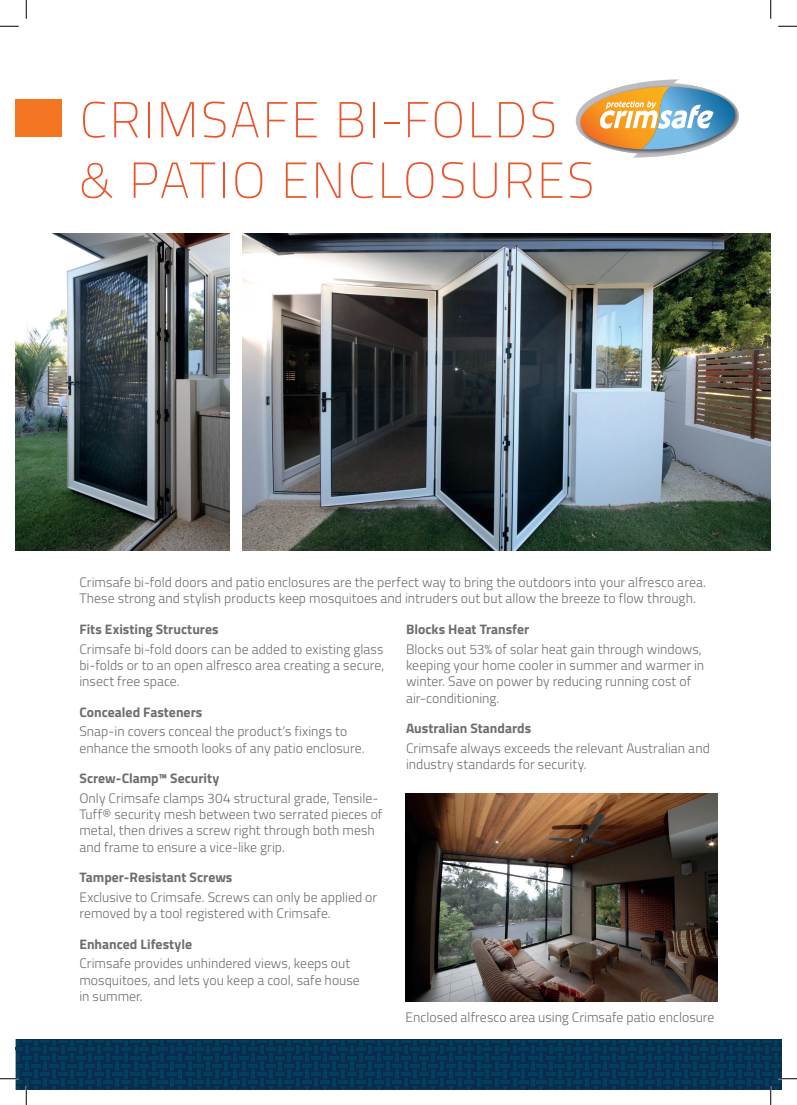
<style>
.page{position:relative;width:797px;height:1105px;background:#fff}
.page>*{position:absolute;margin:0;border:0;box-sizing:border-box;transform-origin:0 0}
.t1{font:100 50.38px/60.5px "Titillium";letter-spacing:.05em;color:#ec5328}
.t2{font:300 13.75px/16.2px "Titillium";color:#6c6d70}
.t3{font:700 13.75px "Titillium";color:#6c6d70}
</style>
<div class="page">
<div style="left:16px;top:100px;width:46px;height:37px;background:#f47521"></div>
<img style="left:242px;top:234px;width:528px;height:317px">
<img style="left:405px;top:793px;width:312px;height:208px">
<img style="left:16px;top:234px;width:213px;height:317px">
<svg style="left:575px;top:79px;width:164px;height:78px"></svg>
<svg style="left:0;top:25px;width:19px;height:2px"></svg>
<svg style="left:778px;top:25px;width:19px;height:2px"></svg>
<svg style="left:25px;top:0;width:2px;height:19px"></svg>
<svg style="left:770px;top:0;width:1px;height:19px"></svg>
<svg style="left:0;top:1040px;width:797px;height:65px"></svg>
<h1 class="t1" style="left:79px;top:87px;width:516px">CRIMSAFE BI-FOLDS &amp; PATIO ENCLOSURES</h1>
<p class="t2" style="left:79px;top:573px;width:628px">Crimsafe bi-fold doors and patio enclosures are the perfect way to bring the outdoors into your alfresco area.<br>These strong and stylish products keep mosquitoes and intruders out but allow the breeze to flow through.</p>
<p class="t3" style="left:79px;top:618px;width:141px">Fits Existing Structures</p>
<p class="t2" style="left:79px;top:640px;width:306px;text-align:justify">Crimsafe bi-fold doors can be added to existing glass bi-folds or to an open alfresco area creating a secure, insect free space.</p>
<p class="t3" style="left:79px;top:701px;width:124px">Concealed Fasteners</p>
<p class="t2" style="left:79px;top:723px;width:286px">Snap-in covers conceal the product’s fixings to enhance the smooth looks of any patio enclosure.</p>
<p class="t3" style="left:79px;top:768px;width:141px">Screw-Clamp™ Security</p>
<p class="t2" style="left:79px;top:789px;width:304px">Only Crimsafe clamps 304 structural grade, Tensile-Tuff® security mesh between two serrated pieces of metal, then drives a screw right through both mesh and frame to ensure a vice-like grip.</p>
<p class="t3" style="left:79px;top:867px;width:154px">Tamper-Resistant Screws</p>
<p class="t2" style="left:79px;top:888px;width:299px">Exclusive to Crimsafe. Screws can only be applied or removed by a tool registered with Crimsafe.</p>
<p class="t3" style="left:79px;top:933px;width:114px">Enhanced Lifestyle</p>
<p class="t2" style="left:79px;top:955px;width:282px">Crimsafe provides unhindered views, keeps out mosquitoes, and lets you keep a cool, safe house in summer.</p>
<p class="t3" style="left:406px;top:619px;width:125px">Blocks Heat Transfer</p>
<p class="t2" style="left:406px;top:640px;width:300px">Blocks out 53% of solar heat gain through windows, keeping your home cooler in summer and warmer in winter. Save on power by reducing running cost of air-conditioning.</p>
<p class="t3" style="left:406px;top:718px;width:127px">Australian Standards</p>
<p class="t2" style="left:406px;top:739px;width:305px">Crimsafe always exceeds the relevant Australian and industry standards for security.</p>
<p class="t2" style="left:405px;top:1008px;width:310px">Enclosed alfresco area using Crimsafe patio enclosure</p>
</div>
